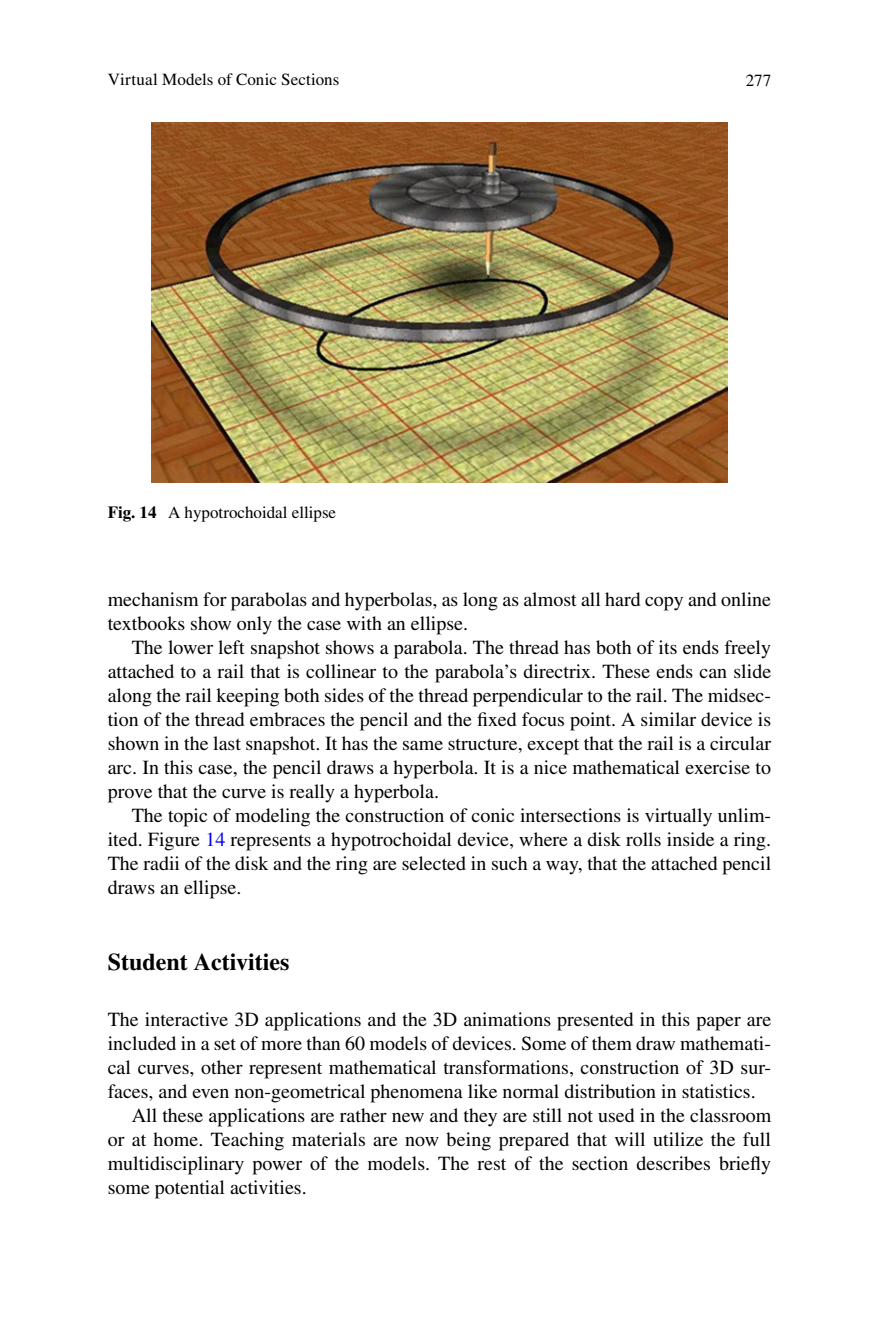
<style>
.page{position:relative;width:879px;height:1333px;background:#fff}
.page>*{position:absolute;margin:0;border:0;box-sizing:border-box;transform-origin:0 0}
.t1{font:700 24px "Times";color:#000}
.t2{font:20px/24px "Times";color:#000;text-align:justify}
.t3{font:17px "Times";color:#000}
.s1{font-weight:700}
.s2{color:#0000fa}
</style>
<div class="page">
<img style="left:151px;top:122px;width:576px;height:360px">
<p class="t3" style="left:108px;top:73px;width:233px">Virtual Models of Conic Sections</p>
<p class="t3" style="left:746px;top:74px;width:27px">277</p>
<p class="t3" style="left:108px;top:505px;width:230px"><span class="s1">Fig. 14</span> A hypotrochoidal ellipse</p>
<p class="t2" style="left:108px;top:589px;width:665px">mechanism for parabolas and hyperbolas, as long as almost all hard copy and online textbooks show only the case with an ellipse.</p>
<p class="t2" style="left:108px;top:637px;width:665px;text-indent:24px">The lower left snapshot shows a parabola. The thread has both of its ends freely attached to a rail that is collinear to the parabola’s directrix. These ends can slide along the rail keeping both sides of the thread perpendicular to the rail. The midsec&shy;tion of the thread embraces the pencil and the fixed focus point. A similar device is shown in the last snapshot. It has the same structure, except that the rail is a circular arc. In this case, the pencil draws a hyperbola. It is a nice mathematical exercise to prove that the curve is really a hyperbola.</p>
<p class="t2" style="left:108px;top:805px;width:665px;text-indent:24px">The topic of modeling the construction of conic intersections is virtually unlim&shy;ited. Figure <span class="s2">14</span> represents a hypotrochoidal device, where a disk rolls inside a ring.<br>The radii of the disk and the ring are selected in such a way, that the attached pencil draws an ellipse.</p>
<p class="t1" style="left:108px;top:953px;width:183px">Student Activities</p>
<p class="t2" style="left:108px;top:1009px;width:665px">The interactive 3D applications and the 3D animations presented in this paper are</p>
<p class="t2" style="left:108px;top:1033px;width:665px">included in a set of more than 60 models of devices. Some of them draw mathemati-</p>
<p class="t2" style="left:108px;top:1057px;width:665px">cal curves, other represent mathematical transformations, construction of 3D sur-</p>
<p class="t2" style="left:108px;top:1081px;width:649px">faces, and even non-geometrical phenomena like normal distribution in statistics.</p>
<p class="t2" style="left:132px;top:1105px;width:641px">All these applications are rather new and they are still not used in the classroom</p>
<p class="t2" style="left:108px;top:1129px;width:665px">or at home. Teaching materials are now being prepared that will utilize the full</p>
<p class="t2" style="left:108px;top:1153px;width:665px">multidisciplinary power of the models. The rest of the section describes briefly</p>
<p class="t2" style="left:108px;top:1177px;width:200px">some potential activities.</p>
</div>
